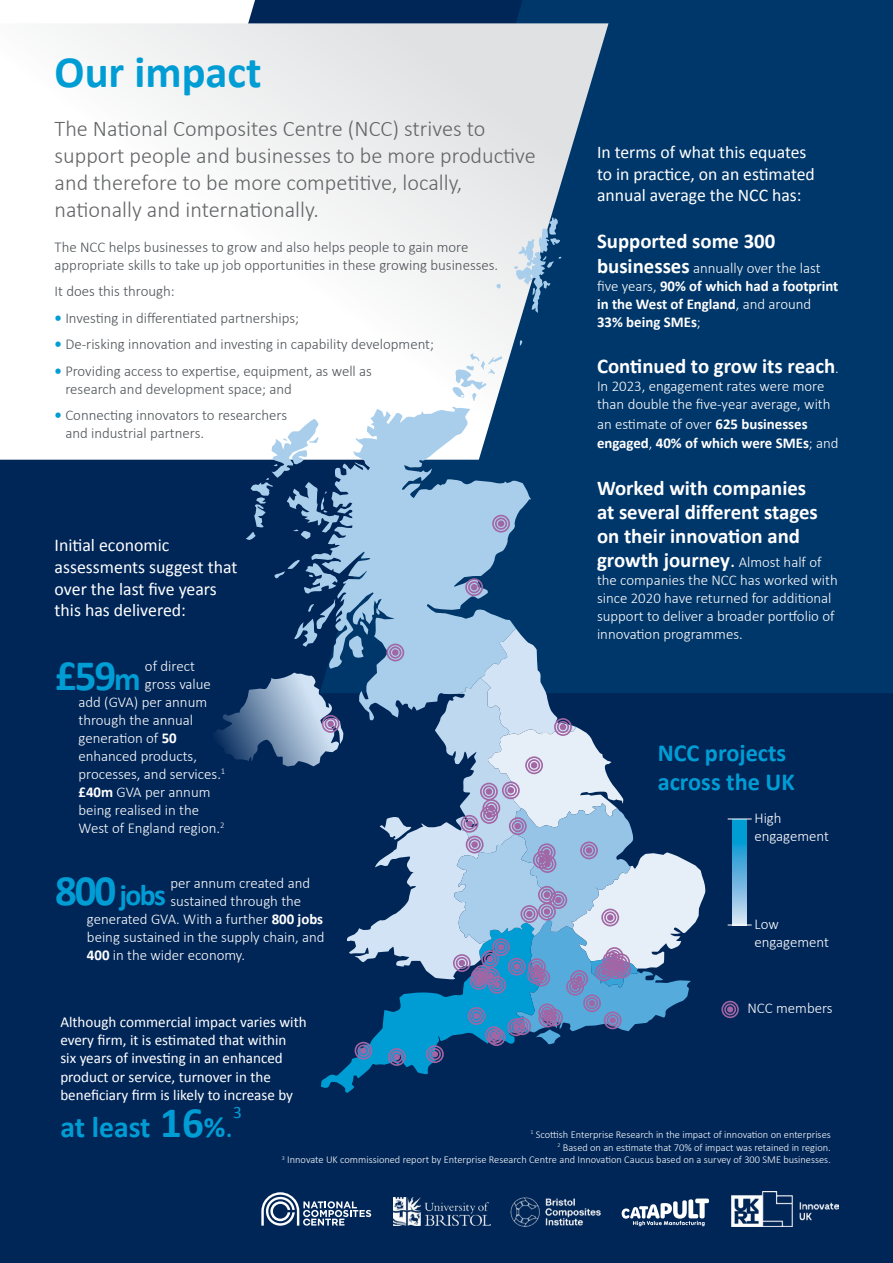
<style>
.page{position:relative;width:893px;height:1263px;background:#002658}
.page>*{position:absolute;margin:0;border:0;box-sizing:border-box;transform-origin:0 0}
.t1{font:700 45px "Calibri";color:#009dd5}
.t2{font:700 43.5px "Calibri";color:#009dd5}
.t3{font:700 30px "Calibri";letter-spacing:-.01em;color:#009dd5}
.t4{font:700 24.6px/29.5px "Calibri";color:#009dd5}
.t5{font:300 22.5px/27px "Calibri";color:#636466}
.t6{font:700 21px/24px "Calibri";color:#fff}
.t7{font:18px/21.6px "Calibri";color:#fff}
.t8{font:17.85px/21.5px "Calibri";color:#fff}
.t9{font:17.55px "Calibri";color:#009dd5}
.t10{font:15.3px/18.3px "Calibri";color:#fff}
.t11{font:300 15px/18px "Calibri";color:#fff}
.t12{font:300 15px/18px "Calibri";color:#4d5357}
.t13{font:700 15px/18px "Calibri";color:#fff}
.t14{font:300 10.5px/12.6px "Calibri";color:#fff;text-align:right}
.s1{font-weight:700;color:#009dd5}
.s2{font-weight:700}
.s3{font-size:33px}
.s4{font-size:43.5px}
.s5{font-size:21px}
.s6{font-weight:300}
.s7{font-weight:300;font-size:15px}
.s8{font-weight:400}
</style>
<div class="page">
<div style="left:516px;top:0;width:377px;height:693px;background:#00376a"></div>
<div style="left:0;top:0;width:255px;height:23px;background:#fff"></div>
<svg style="left:0;top:23px;width:608px;height:437px;background:#dee4e9"></svg>
<svg style="left:261px;top:1192px;width:110px;height:34px"></svg>
<svg style="left:622px;top:1198px;width:87px;height:28px"></svg>
<img style="left:394px;top:1197px;width:96px;height:28px">
<img style="left:731px;top:1192px;width:108px;height:34px">
<svg style="left:733px;top:820px;width:13px;height:105px"></svg>
<svg style="left:728px;top:819px;width:23px;height:1px"></svg>
<svg style="left:728px;top:925px;width:23px;height:1px"></svg>
<svg style="left:245px;top:353px;width:286px;height:275px"></svg>
<svg style="left:465px;top:578px;width:18px;height:18px"></svg>
<svg style="left:492px;top:514px;width:18px;height:19px"></svg>
<div style="left:498px;top:520px;width:6px;height:7px;background:#a266a5;border-radius:50%"></div>
<svg style="left:215px;top:628px;width:491px;height:465px"></svg>
<div style="left:360px;top:1047px;width:7px;height:7px;background:#a266a5;border-radius:50%"></div>
<svg style="left:721px;top:1000px;width:18px;height:18px"></svg>
<div style="left:727px;top:1006px;width:6px;height:7px;background:#a266a5;border-radius:50%"></div>
<svg style="left:496px;top:217px;width:65px;height:129px;background:#8aa4bc"></svg>
<img style="left:510px;top:1197px;width:91px;height:30px">
<h1 class="t1" style="left:55px;top:41px;width:209px">Our impact</h1>
<h3 class="t5" style="left:55px;top:114px;width:483px">The National Composites Centre (NCC) strives to support people and businesses to be more productive and therefore to be more competitive, locally, nationally and internationally.</h3>
<p class="t12" style="left:55px;top:237px;width:445px">The NCC helps businesses to grow and also helps people to gain more appropriate skills to take up job opportunities in these growing businesses.</p>
<p class="t12" style="left:55px;top:282px;width:122px">It does this through:</p>
<p class="t12" style="left:55px;top:308px;width:246px"><span class="s1">•</span> Investing in differentiated partnerships;</p>
<p class="t12" style="left:55px;top:335px;width:381px"><span class="s1">•</span> De-risking innovation and investing in capability development;</p>
<p class="t12" style="left:65px;top:361px;width:308px;text-indent:-11px"><span class="s1">•</span> Providing access to expertise, equipment, as well as research and development space; and</p>
<p class="t12" style="left:65px;top:406px;width:223px;text-indent:-11px"><span class="s1">•</span> Connecting innovators to researchers and industrial partners.</p>
<p class="t7" style="left:55px;top:534px;width:184px">Initial economic assessments suggest that over the last five years this has delivered:</p>
<p class="t11" style="left:145px;top:657px;width:51px">of direct</p>
<p class="t11" style="left:145px;top:675px;width:68px">gross value</p>
<p class="t11" style="left:78px;top:693px;width:130px">add (GVA) per annum</p>
<p class="t11" style="left:78px;top:711px;width:116px">through the annual</p>
<p class="t11" style="left:78px;top:729px;width:100px">generation of <span class="s2">50</span></p>
<p class="t11" style="left:78px;top:747px;width:120px">enhanced products,</p>
<p class="t11" style="left:78px;top:765px;width:148px">processes, and services.<sup>1</sup></p>
<p class="t11" style="left:78px;top:783px;width:133px"><span class="s2">£40m</span> GVA per annum</p>
<p class="t11" style="left:78px;top:801px;width:122px">being realised in the</p>
<p class="t11" style="left:78px;top:819px;width:148px">West of England region.<sup>2</sup></p>
<h2 class="t2" style="left:55px;top:644px;width:87px">£59<span class="s3">m</span></h2>
<h3 class="t3" style="left:55px;top:874px;width:112px"><span class="s4">800</span> jobs</h3>
<p class="t11" style="left:170px;top:873px;width:141px">per annum created and</p>
<p class="t11" style="left:170px;top:891px;width:132px">sustained through the</p>
<p class="t11" style="left:87px;top:909px;width:238px">generated GVA. With a further <span class="s2">800 jobs</span></p>
<p class="t11" style="left:87px;top:927px;width:239px">being sustained in the supply chain, and</p>
<p class="t11" style="left:87px;top:945px;width:160px"><span class="s2">400</span> in the wider economy.</p>
<p class="t8" style="left:597px;top:141px;width:219px">In terms of what this equates to in practice, on an estimated annual average the NCC has:</p>
<h3 class="t6" style="left:597px;top:228px;width:180px">Supported some 300</h3>
<p class="t13" style="left:597px;top:258px;width:243px"><span class="s5">businesses</span> <span class="s6">annually over the last five years,</span> 90% of which had a footprint in the West of England<span class="s6">, and around<br></span>33% being SMEs<span class="s6">;</span></p>
<h3 class="t6" style="left:597px;top:354px;width:243px">Continued to grow its reach<span class="s7">.</span></h3>
<p class="t11" style="left:597px;top:377px;width:235px">In 2023, engagement rates were more than double the five-year average, with</p>
<p class="t13" style="left:597px;top:414px;width:243px;line-height:19.5px"><span class="s6">an estimate of over</span> 625 businesses engaged<span class="s6">,</span> 40% of which were SMEs<span class="s6">; and</span></p>
<h3 class="t6" style="left:597px;top:475px;width:226px">Worked with companies at several different stages on their innovation and growth journey<span class="s8">.</span> <span class="s7">Almost half of</span></h3>
<p class="t11" style="left:597px;top:571px;width:242px">the companies the NCC has worked with since 2020 have returned for additional support to deliver a broader portfolio of innovation programmes.</p>
<h3 class="t4" style="left:658px;top:737px;width:138px">NCC projects across the UK</h3>
<p class="t11" style="left:754px;top:809px;width:76px">High engagement</p>
<p class="t11" style="left:754px;top:914px;width:76px">Low engagement</p>
<p class="t11" style="left:747px;top:999px;width:87px">NCC members</p>
<p class="t10" style="left:60px;top:1012px;width:248px">Although commercial impact varies with every firm, it is estimated that within<br>six years of investing in an enhanced product or service, turnover in the beneficiary firm is likely to increase by</p>
<h3 class="t3" style="left:60px;top:1106px;width:174px">at least <span class="s4">16</span>%<span class="s8">.</span></h3>
<p class="t9" style="left:233px;top:1100px;width:10px">3</p>
<p class="t14" style="left:282px;top:1128px;width:550px"><sup>1</sup> Scottish Enterprise Research in the impact of innovation on enterprises<br><sup>2</sup> Based on an estimate that 70% of impact was retained in region.<br><sup>3</sup> Innovate UK commissioned report by Enterprise Research Centre and Innovation Caucus based on a survey of 300 SME businesses.</p>
</div>
